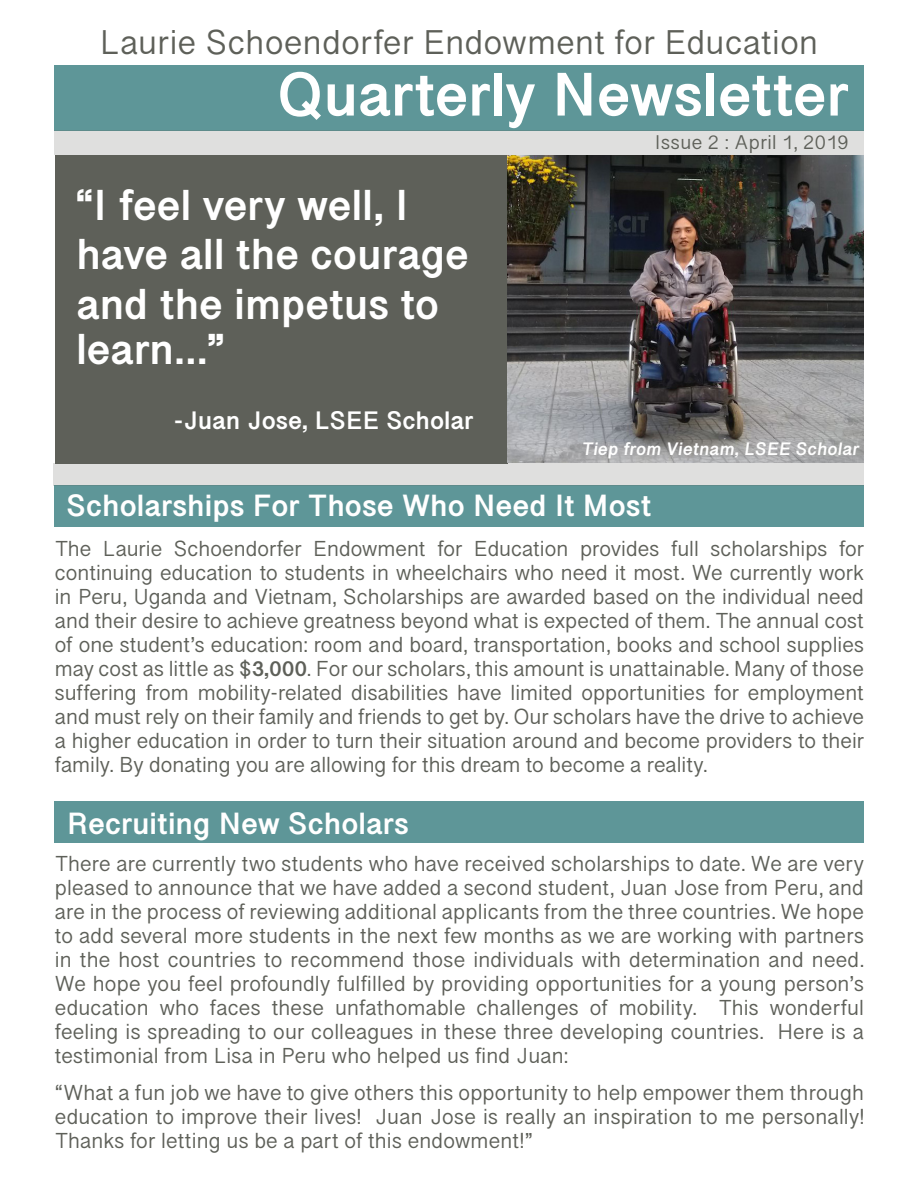
<style>
.page{position:relative;width:918px;height:1188px;background:#fff}
.page>*{position:absolute;margin:0;border:0;box-sizing:border-box;transform-origin:0 0}
.t1{font:700 51px "Gujarati Sangam MN";letter-spacing:.02em;color:#fff}
.t2{font:700 36px/49.5px "Gujarati Sangam MN";letter-spacing:.025em;color:#fff}
.t3{font:28.5px "Gujarati Sangam MN";letter-spacing:.02em;color:#5e6059}
.t4{font:700 25.5px "Gujarati Sangam MN";letter-spacing:.025em;color:#fff}
.t5{font:700 21px "Gujarati Sangam MN";letter-spacing:.025em;color:#fff}
.t6{font:18px/24px "Gujarati Sangam MN";letter-spacing:.01em;color:#5e6059;text-align:justify}
.t7{font:16.5px "Gujarati Sangam MN";letter-spacing:.025em;color:#5e6059}
.t8{font:700 15px "Gujarati Sangam MN";color:#fff}
.s1{font-weight:700}
</style>
<div class="page">
<div style="left:54px;top:65px;width:810px;height:66px;background:#5e9698"></div>
<div style="left:55px;top:155px;width:453px;height:308px;background:#5e6059"></div>
<img style="left:508px;top:155px;width:356px;height:307px">
<div style="left:54px;top:486px;width:810px;height:41px;background:#5e9698"></div>
<div style="left:54px;top:801px;width:810px;height:42px;background:#5e9698"></div>
<div style="left:55px;top:130px;width:809px;height:25px;background:#dfdfde"></div>
<div style="left:54px;top:463px;width:810px;height:23px;background:#dfdfde"></div>
<h3 class="t3" style="left:100px;top:27px;width:720px">Laurie Schoendorfer Endowment for Education</h3>
<h1 class="t1" style="left:277px;top:68px;width:572px">Quarterly Newsletter</h1>
<p class="t7" style="left:655px;top:134px;width:195px">Issue 2 : April 1, 2019</p>
<h2 class="t2" style="left:77px;top:183px;width:393px">“I feel very well, I have all the courage and the impetus to</h2>
<h2 class="t2" style="left:77px;top:327px;width:148px">learn...”</h2>
<p class="t5" style="left:174px;top:410px;width:300px">-Juan Jose, LSEE Scholar</p>
<p class="t8" style="left:581px;top:441px;width:282px">Tiep from Vietnam, LSEE Scholar</p>
<h3 class="t4" style="left:67px;top:492px;width:586px">Scholarships For Those Who Need It Most</h3>
<p class="t6" style="left:55px;top:538px;width:811px">The Laurie Schoendorfer Endowment for Education provides full scholarships for continuing education to students in wheelchairs who need it most. We currently work in Peru, Uganda and Vietnam, Scholarships are awarded based on the individual need and their desire to achieve greatness beyond what is expected of them. The annual cost of one student’s education: room and board, transportation, books and school supplies may cost as little as <span class="s1">$3,000</span>. For our scholars, this amount is unattainable. Many of those suffering from mobility-related disabilities have limited opportunities for employment and must rely on their family and friends to get by. Our scholars have the drive to achieve a higher education in order to turn their situation around and become providers to their family. By donating you are allowing for this dream to become a reality.</p>
<h3 class="t4" style="left:67px;top:810px;width:343px">Recruiting New Scholars</h3>
<p class="t6" style="left:55px;top:852px;width:811px">There are currently two students who have received scholarships to date. We are very pleased to announce that we have added a second student, Juan Jose from Peru, and are in the process of reviewing additional applicants from the three countries. We hope to add several more students in the next few months as we are working with partners in the host countries to recommend those individuals with determination and need.<br>We hope you feel profoundly fulfilled by providing opportunities for a young person’s education who faces these unfathomable challenges of mobility. This wonderful feeling is spreading to our colleagues in these three developing countries. Here is a testimonial from Lisa in Peru who helped us find Juan:</p>
<p class="t6" style="left:55px;top:1082px;width:811px">“What a fun job we have to give others this opportunity to help empower them through education to improve their lives! Juan Jose is really an inspiration to me personally!<br>Thanks for letting us be a part of this endowment!”</p>
</div>
